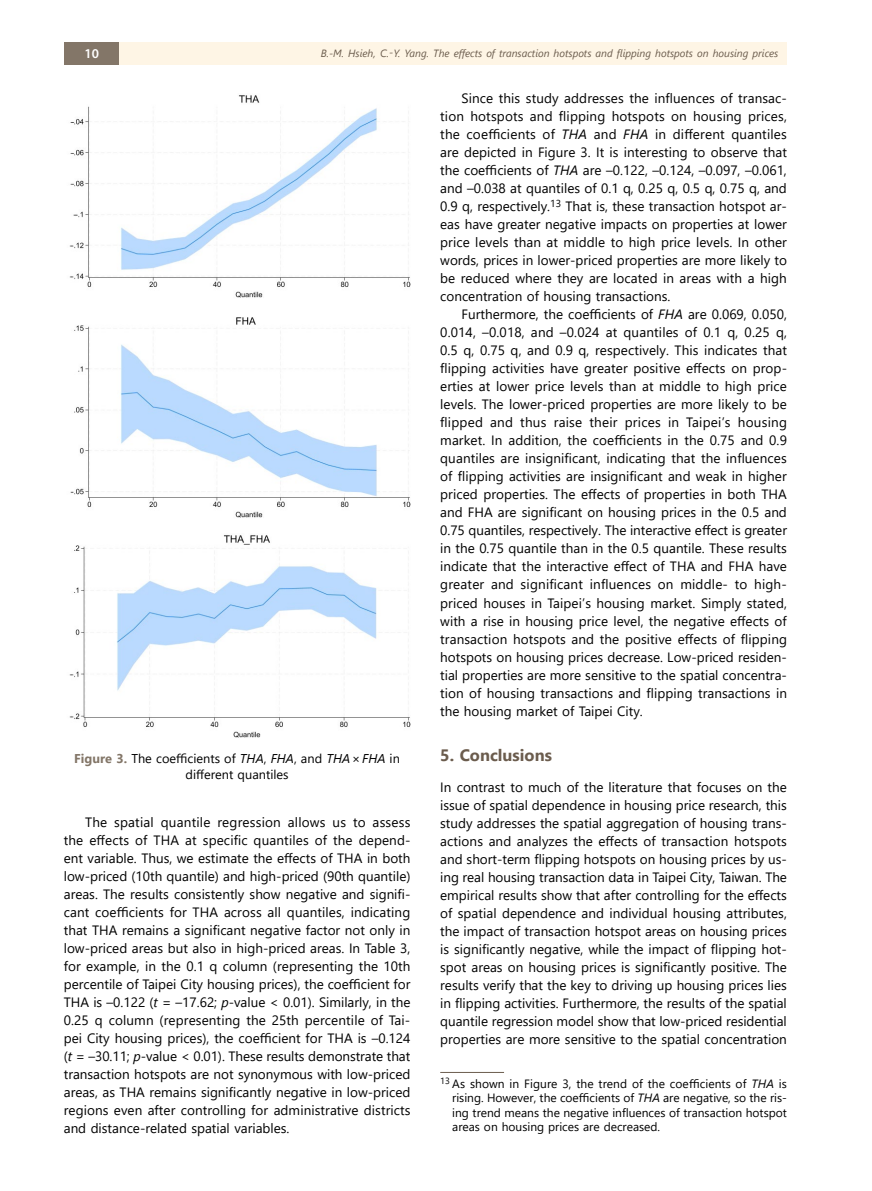
<style>
.page{position:relative;width:872px;height:1191px;background:#fff}
.page>*{position:absolute;margin:0;border:0;box-sizing:border-box;transform-origin:0 0}
.t1{font:700 16.5px "Segoe UI";color:#6b5c4d}
.t2{font:13.5px/18px "Segoe UI";color:#000;text-align:justify}
.t3{font:600 13.5px "Myriad Pro";color:#fff}
.t4{font:12.75px/15.3px "Segoe UI";color:#000;text-align:center}
.t5{font:12px/14.4px "Segoe UI";color:#000;text-align:justify}
.t6{font:italic 10.5px "Segoe UI";color:#6b5c4d}
.s1{font-weight:700;color:#837668}
.s2{font-style:italic}
</style>
<div class="page">
<div style="left:64px;top:43px;width:55px;height:22px;background:#837668"></div>
<div style="left:119px;top:43px;width:668px;height:22px;background:#fef5e5"></div>
<hr style="left:440px;top:1072px;width:64px;height:1px;background:#6b5c4d">
<img style="left:69px;top:95px;width:341px;height:203px">
<img style="left:70px;top:317px;width:340px;height:201px">
<img style="left:69px;top:535px;width:341px;height:203px">
<p class="t3" style="left:84px;top:45px;width:16px">10</p>
<p class="t6" style="left:321px;top:43px;width:459px">B.-M. Hsieh, C.-Y. Yang. The effects of transaction hotspots and flipping hotspots on housing prices</p>
<p class="t4" style="left:74px;top:750px;width:327px"><span class="s1">Figure 3.</span> The coefficients of <span class="s2">THA</span>, <span class="s2">FHA</span>, and <span class="s2">THA</span>×<span class="s2">FHA</span> in different quantiles</p>
<p class="t2" style="left:64px;top:811px;width:348px;text-indent:21px">The spatial quantile regression allows us to assess the effects of THA at specific quantiles of the depend&shy;ent variable. Thus, we estimate the effects of THA in both low-priced (10th quantile) and high-priced (90th quantile) areas. The results consistently show negative and signifi&shy;cant coefficients for THA across all quantiles, indicating that THA remains a significant negative factor not only in low-priced areas but also in high-priced areas. In Table 3, for example, in the 0.1 q column (representing the 10th percentile of Taipei City housing prices), the coefficient for THA is –0.122 (<span class="s2">t</span> = –17.62; <span class="s2">p</span>-value &lt; 0.01). Similarly, in the 0.25 q column (representing the 25th percentile of Tai&shy;pei City housing prices), the coefficient for THA is –0.124 (<span class="s2">t</span> = –30.11; <span class="s2">p</span>-value &lt; 0.01). These results demonstrate that transaction hotspots are not synonymous with low-priced areas, as THA remains significantly negative in low-priced regions even after controlling for administrative districts and distance-related spatial variables.</p>
<p class="t2" style="left:440px;top:88px;width:348px;text-indent:21px">Since this study addresses the influences of transac&shy;tion hotspots and flipping hotspots on housing prices, the coefficients of <span class="s2">THA</span> and <span class="s2">FHA</span> in different quantiles are depicted in Figure 3. It is interesting to observe that the coefficients of <span class="s2">THA</span> are –0.122, –0.124, –0.097, –0.061, and –0.038 at quantiles of 0.1 q, 0.25 q, 0.5 q, 0.75 q, and 0.9 q, respectively.<sup>13</sup> That is, these transaction hotspot ar&shy;eas have greater negative impacts on properties at lower price levels than at middle to high price levels. In other words, prices in lower-priced properties are more likely to be reduced where they are located in areas with a high concentration of housing transactions.</p>
<p class="t2" style="left:440px;top:304px;width:348px;text-indent:21px">Furthermore, the coefficients of <span class="s2">FHA</span> are 0.069, 0.050, 0.014, –0.018, and –0.024 at quantiles of 0.1 q, 0.25 q, 0.5 q, 0.75 q, and 0.9 q, respectively. This indicates that flipping activities have greater positive effects on prop&shy;erties at lower price levels than at middle to high price levels. The lower-priced properties are more likely to be flipped and thus raise their prices in Taipei’s housing market. In addition, the coefficients in the 0.75 and 0.9 quantiles are insignificant, indicating that the influences of flipping activities are insignificant and weak in higher priced properties. The effects of properties in both THA and FHA are significant on housing prices in the 0.5 and 0.75 quantiles, respectively. The interactive effect is greater in the 0.75 quantile than in the 0.5 quantile. These results indicate that the interactive effect of THA and FHA have greater and significant influences on middle- to high&shy;priced houses in Taipei’s housing market. Simply stated, with a rise in housing price level, the negative effects of transaction hotspots and the positive effects of flipping hotspots on housing prices decrease. Low-priced residen&shy;tial properties are more sensitive to the spatial concentra&shy;tion of housing transactions and flipping transactions in the housing market of Taipei City.</p>
<p class="t1" style="left:440px;top:739px;width:113px">5. Conclusions</p>
<p class="t2" style="left:440px;top:776px;width:348px">In contrast to much of the literature that focuses on the issue of spatial dependence in housing price research, this study addresses the spatial aggregation of housing trans&shy;actions and analyzes the effects of transaction hotspots and short-term flipping hotspots on housing prices by us&shy;ing real housing transaction data in Taipei City, Taiwan. The empirical results show that after controlling for the effects of spatial dependence and individual housing attributes, the impact of transaction hotspot areas on housing prices is significantly negative, while the impact of flipping hot&shy;spot areas on housing prices is significantly positive. The results verify that the key to driving up housing prices lies in flipping activities. Furthermore, the results of the spatial quantile regression model show that low-priced residential properties are more sensitive to the spatial concentration</p>
<p class="t5" style="left:452px;top:1075px;width:336px;text-indent:-12px"><sup>13</sup> As shown in Figure 3, the trend of the coefficients of <span class="s2">THA</span> is rising. However, the coefficients of <span class="s2">THA</span> are negative, so the ris&shy;ing trend means the negative influences of transaction hotspot areas on housing prices are decreased.</p>
</div>
